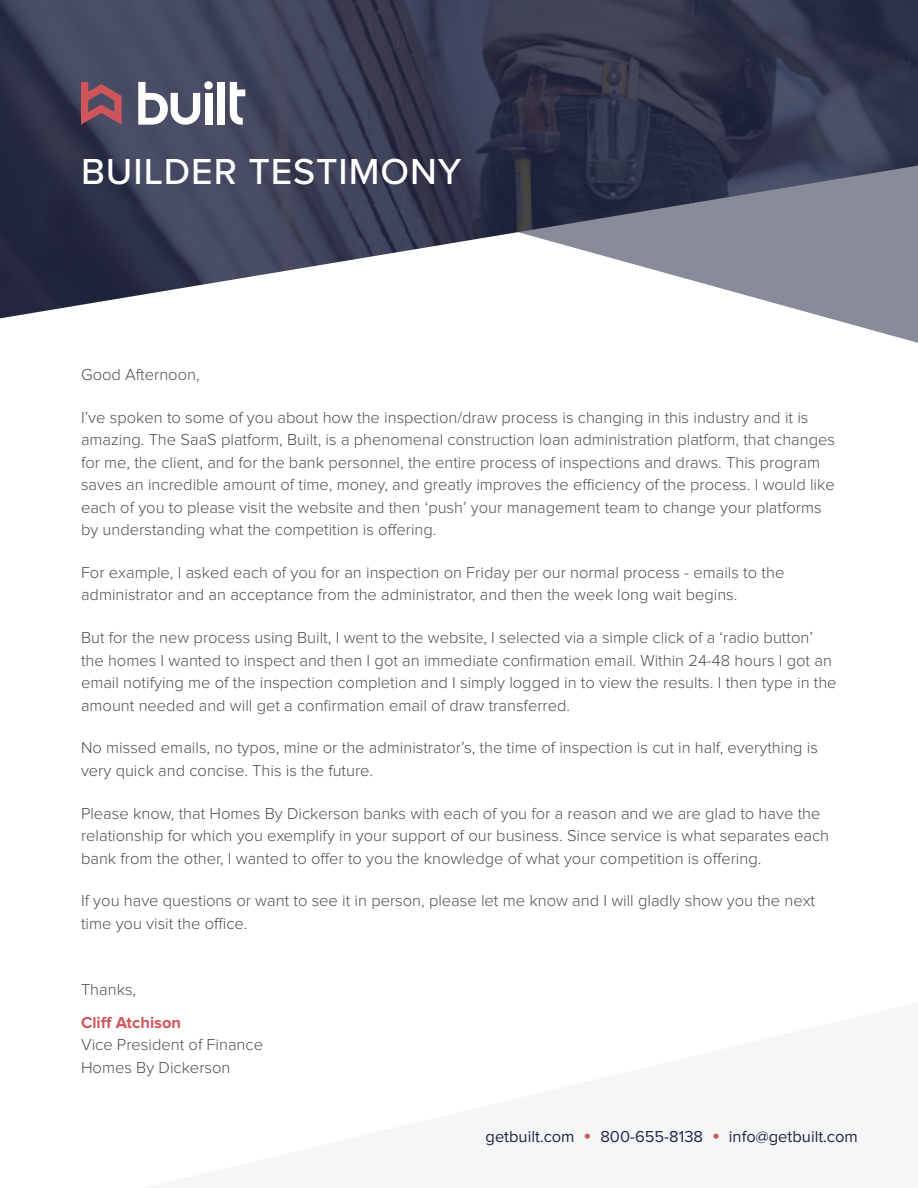
<style>
.page{position:relative;width:918px;height:1188px;background:#fff}
.page>*{position:absolute;margin:0;border:0;box-sizing:border-box;transform-origin:0 0}
.t1{font:500 37.5px "Proxima Nova";letter-spacing:.025em;color:#fff}
.t2{font:300 16.5px/22.5px "Proxima Nova";color:#505050}
.t3{font:16.5px "Proxima Nova";color:#222746}
.t4{font:700 16.5px "Proxima Nova";color:#d1565c}
.s1{font-size:24px;color:#d1565c}
</style>
<div class="page">
<svg style="left:828px;top:318px;width:90px;height:25px"></svg>
<img style="left:0;top:0;width:918px;height:318px">
<div style="left:204px;top:81px;width:9px;height:9px;background:#fff;border-radius:50%"></div>
<div style="left:205px;top:93px;width:7px;height:32px;background:#fff"></div>
<svg style="left:138px;top:82px;width:62px;height:43px"></svg>
<svg style="left:230px;top:82px;width:15px;height:43px"></svg>
<div style="left:218px;top:82px;width:7px;height:43px;background:#fff"></div>
<svg style="left:81px;top:82px;width:41px;height:43px;background:#90505e"></svg>
<h1 class="t1" style="left:81px;top:144px;width:382px">BUILDER TESTIMONY</h1>
<p class="t2" style="left:81px;top:364px;width:120px">Good Afternoon,</p>
<p class="t2" style="left:81px;top:406px;width:756px">I’ve spoken to some of you about how the inspection/draw process is changing in this industry and it is amazing. The SaaS platform, Built, is a phenomenal construction loan administration platform, that changes for me, the client, and for the bank personnel, the entire process of inspections and draws. This program saves an incredible amount of time, money, and greatly improves the efficiency of the process. I would like each of you to please visit the website and then ‘push’ your management team to change your platforms by understanding what the competition is offering.</p>
<p class="t2" style="left:81px;top:562px;width:705px">For example, I asked each of you for an inspection on Friday per our normal process - emails to the administrator and an acceptance from the administrator, and then the week long wait begins.</p>
<p class="t2" style="left:81px;top:627px;width:757px">But for the new process using Built, I went to the website, I selected via a simple click of a ‘radio button’ the homes I wanted to inspect and then I got an immediate confirmation email. Within 24-48 hours I got an email notifying me of the inspection completion and I simply logged in to view the results. I then type in the amount needed and will get a confirmation email of draw transferred.</p>
<p class="t2" style="left:81px;top:737px;width:739px">No missed emails, no typos, mine or the administrator’s, the time of inspection is cut in half, everything is very quick and concise. This is the future.</p>
<p class="t2" style="left:81px;top:802px;width:750px">Please know, that Homes By Dickerson banks with each of you for a reason and we are glad to have the relationship for which you exemplify in your support of our business. Since service is what separates each bank from the other, I wanted to offer to you the knowledge of what your competition is offering.</p>
<p class="t2" style="left:81px;top:890px;width:736px">If you have questions or want to see it in person, please let me know and I will gladly show you the next time you visit the office.</p>
<p class="t2" style="left:81px;top:979px;width:57px">Thanks,</p>
<p class="t4" style="left:81px;top:1013px;width:102px">Cliff Atchison</p>
<p class="t2" style="left:81px;top:1034px;width:184px">Vice President of Finance<br>Homes By Dickerson</p>
<p class="t3" style="left:486px;top:1129px;width:374px">getbuilt.com <span class="s1">•</span> 800-655-8138 <span class="s1">•</span> info@getbuilt.com</p>
</div>
